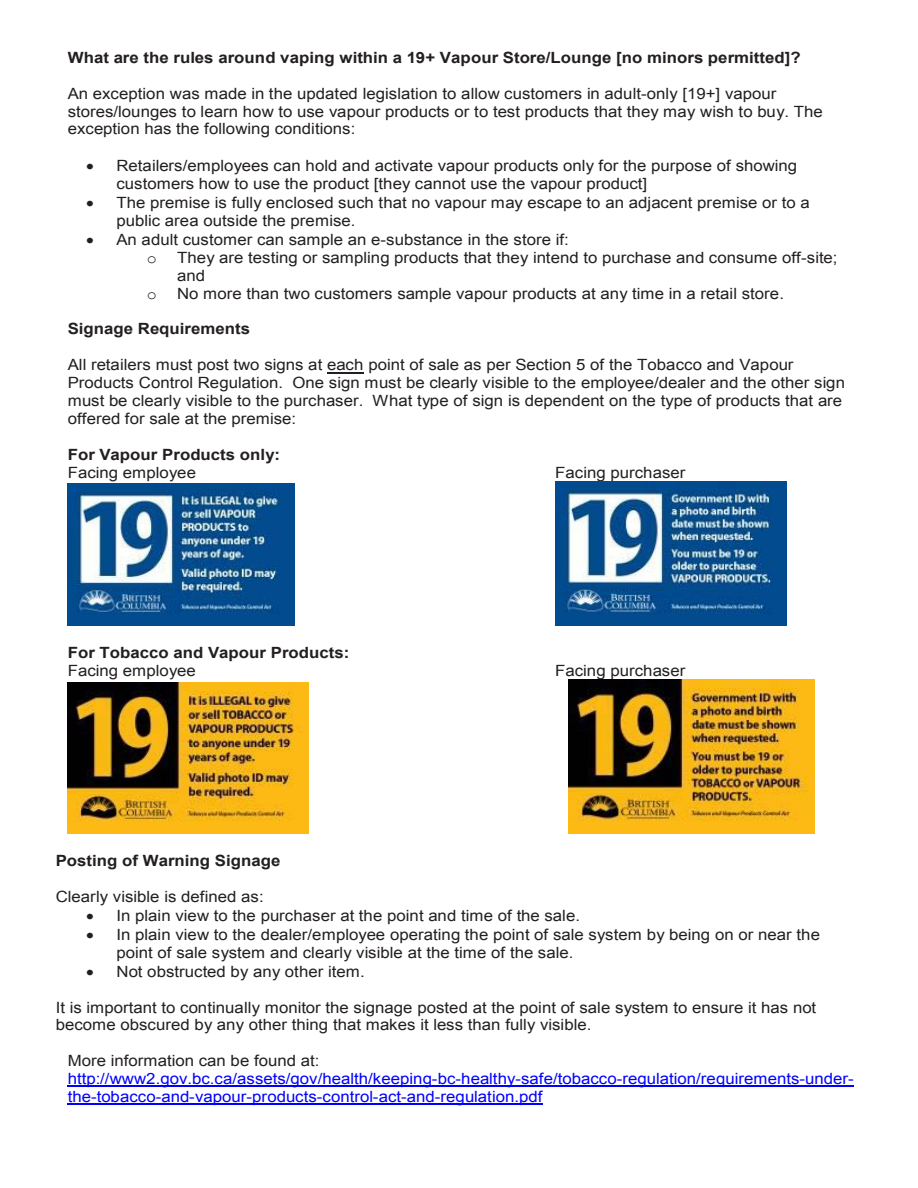
<style>
.page{position:relative;width:918px;height:1188px;background:#fff}
.page>*{position:absolute;margin:0;border:0;box-sizing:border-box;transform-origin:0 0}
.t1{font:15.45px/18px "Arial";color:#231f20;scale:1.08 1}
.t2{font:700 15.45px/18.1px "Arial";letter-spacing:.005em;color:#231f20;scale:1.08 1}
.t3{font:15.45px/17.9px "Arial";color:#00f;scale:1.08 1}
.t4{font:15.45px "Courier New";color:#231f20;scale:1.08 1}
.s1{font-family:"Courier New"}
.s2{font-weight:400}
.s3{color:#231f20}
</style>
<div class="page">
<hr style="left:327px;top:372px;width:37px;height:1px;background:#231f20">
<hr style="left:68px;top:1086px;width:786px;height:1px;background:#00f">
<hr style="left:68px;top:1104px;width:475px;height:1px;background:#00f">
<img style="left:68px;top:484px;width:227px;height:142px">
<img style="left:555px;top:481px;width:231px;height:145px">
<img style="left:68px;top:682px;width:241px;height:151px">
<img style="left:569px;top:680px;width:246px;height:154px">
<p class="t2" style="left:68px;top:49px;width:680px">What are the rules around vaping within a 19+ Vapour Store/Lounge [no minors permitted]?</p>
<p class="t1" style="left:68px;top:84px;width:701px">An exception was made in the updated legislation to allow customers in adult-only [19+] vapour stores/lounges to learn how to use vapour products or to test products that they may wish to buy. The exception has the following conditions:</p>
<p class="t1" style="left:116px;top:157px;width:632px;text-indent:-30px">• Retailers/employees can hold and activate vapour products only for the purpose of showing customers how to use the product [they cannot use the vapour product]</p>
<p class="t1" style="left:116px;top:194px;width:643px;text-indent:-30px">• The premise is fully enclosed such that no vapour may escape to an adjacent premise or to a public area outside the premise.</p>
<p class="t1" style="left:147px;top:231px;width:392px;text-indent:-61px">• An adult customer can sample an e-substance in the store if: <span class="s1">o</span></p>
<p class="t1" style="left:177px;top:249px;width:613px">They are testing or sampling products that they intend to purchase and consume off-site; and</p>
<p class="t4" style="left:147px;top:284px;width:11px">o</p>
<p class="t1" style="left:177px;top:285px;width:563px">No more than two customers sample vapour products at any time in a retail store.</p>
<p class="t2" style="left:68px;top:320px;width:170px">Signage Requirements</p>
<p class="t1" style="left:68px;top:356px;width:721px">All retailers must post two signs at each point of sale as per Section 5 of the Tobacco and Vapour Products Control Regulation. One sign must be clearly visible to the employee/dealer and the other sign must be clearly visible to the purchaser. What type of sign is dependent on the type of products that are offered for sale at the premise:</p>
<p class="t2" style="left:68px;top:446px;width:198px">For Vapour Products only:<br><span class="s2">Facing employee</span></p>
<p class="t1" style="left:555px;top:463px;width:122px">Facing purchaser</p>
<p class="t2" style="left:68px;top:644px;width:262px">For Tobacco and Vapour Products:<br><span class="s2">Facing employee</span></p>
<p class="t1" style="left:555px;top:662px;width:122px">Facing purchaser</p>
<p class="t2" style="left:56px;top:852px;width:210px">Posting of Warning Signage</p>
<p class="t1" style="left:56px;top:888px;width:194px">Clearly visible is defined as:</p>
<p class="t1" style="left:86px;top:907px;width:459px">• In plain view to the purchaser at the point and time of the sale.</p>
<p class="t1" style="left:117px;top:926px;width:653px;text-indent:-30px">• In plain view to the dealer/employee operating the point of sale system by being on or near the point of sale system and clearly visible at the time of the sale.</p>
<p class="t1" style="left:86px;top:963px;width:260px">• Not obstructed by any other item.</p>
<p class="t1" style="left:56px;top:999px;width:706px">It is important to continually monitor the signage posted at the point of sale system to ensure it has not become obscured by any other thing that makes it less than fully visible.</p>
<p class="t3" style="left:68px;top:1052px;width:729px"><span class="s3">More information can be found at: </span>http://www2.gov.bc.ca/assets/gov/health/keeping-bc-healthy-safe/tobacco-regulation/requirements-under&shy;the-tobacco-and-vapour-products-control-act-and-regulation.pdf</p>
</div>
